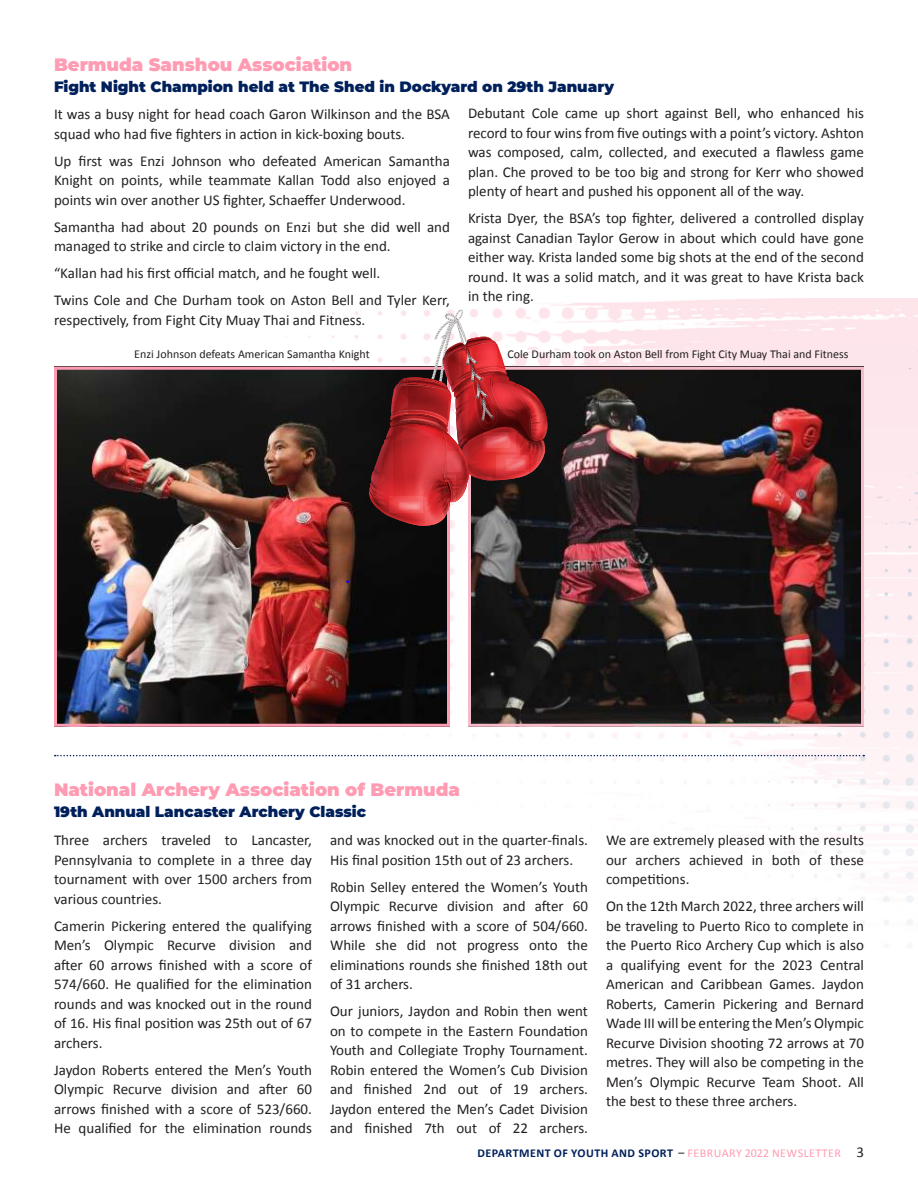
<style>
.page{position:relative;width:918px;height:1188px;background:#fff}
.page>*{position:absolute;margin:0;border:0;box-sizing:border-box;transform-origin:0 0}
.t1{font:900 18px "Montserrat";color:#ff9bb2}
.t2{font:15px/19.5px "Calibri";color:#231f20;text-align:justify}
.t3{font:900 15px "Montserrat";color:#00205b}
.t4{font:12px "Calibri";color:#231f20}
.t5{font:700 12px "Calibri";letter-spacing:.04em;color:#00205b}
.s1{font-weight:400;color:#231f20}
.s2{font-weight:400;color:#ff9bb2}
.s3{font-weight:400;font-size:15px;color:#231f20}
</style>
<div class="page">
<img style="left:188px;top:298px;width:730px;height:627px">
<img style="left:472px;top:371px;width:388px;height:352px">
<div style="left:468px;top:367px;width:396px;height:360px;border:3px solid #f7bac9"></div>
<img style="left:58px;top:371px;width:388px;height:352px">
<div style="left:54px;top:367px;width:396px;height:360px;border:3px solid #ff9bb2"></div>
<svg style="left:369px;top:309px;width:178px;height:217px"></svg>
<svg style="left:55px;top:755px;width:809px;height:1px"></svg>
<p class="t1" style="left:54px;top:52px;width:300px">Bermuda Sanshou Association</p>
<p class="t3" style="left:54px;top:76px;width:562px">Fight Night Champion held at The Shed in Dockyard on 29th January</p>
<p class="t2" style="left:54px;top:104px;width:397px">It was a busy night for head coach Garon Wilkinson and the BSA squad who had five fighters in action in kick-boxing bouts.</p>
<p class="t2" style="left:54px;top:151px;width:397px">Up first was Enzi Johnson who defeated American Samantha Knight on points, while teammate Kallan Todd also enjoyed a points win over another US fighter, Schaeffer Underwood.</p>
<p class="t2" style="left:54px;top:217px;width:397px">Samantha had about 20 pounds on Enzi but she did well and managed to strike and circle to claim victory in the end.</p>
<p class="t2" style="left:54px;top:259px;width:398px;line-height:27px">“Kallan had his first official match, and he fought well.<br>Twins Cole and Che Durham took on Aston Bell and Tyler Kerr,</p>
<p class="t2" style="left:54px;top:310px;width:313px">respectively, from Fight City Muay Thai and Fitness.</p>
<p class="t2" style="left:468px;top:103px;width:398px">Debutant Cole came up short against Bell, who enhanced his record to four wins from five outings with a point’s victory. Ashton was composed, calm, collected, and executed a flawless game plan. Che proved to be too big and strong for Kerr who showed plenty of heart and pushed his opponent all of the way.</p>
<p class="t2" style="left:468px;top:208px;width:398px">Krista Dyer, the BSA’s top fighter, delivered a controlled display against Canadian Taylor Gerow in about which could have gone either way. Krista landed some big shots at the end of the second round. It was a solid match, and it was great to have Krista back in the ring.</p>
<p class="t4" style="left:134px;top:345px;width:237px">Enzi Johnson defeats American Samantha Knight</p>
<p class="t4" style="left:508px;top:345px;width:342px">Cole Durham took on Aston Bell from Fight City Muay Thai and Fitness</p>
<p class="t1" style="left:54px;top:776px;width:407px">National Archery Association of Bermuda</p>
<p class="t3" style="left:54px;top:800px;width:314px">19th Annual Lancaster Archery Classic</p>
<p class="t2" style="left:54px;top:830px;width:260px">Three archers traveled to Lancaster, Pennsylvania to complete in a three day tournament with over 1500 archers from various countries.</p>
<p class="t2" style="left:54px;top:916px;width:260px">Camerin Pickering entered the qualifying Men’s Olympic Recurve division and after 60 arrows finished with a score of 574/660. He qualified for the elimination rounds and was knocked out in the round of 16. His final position was 25th out of 67 archers.</p>
<p class="t2" style="left:54px;top:1060px;width:260px">Jaydon Roberts entered the Men’s Youth Olympic Recurve division and after 60 arrows finished with a score of 523/660.<br>He qualified for the elimination rounds</p>
<p class="t2" style="left:330px;top:830px;width:259px">and was knocked out in the quarter-finals.<br>His final position 15th out of 23 archers.</p>
<p class="t2" style="left:330px;top:877px;width:260px">Robin Selley entered the Women’s Youth Olympic Recurve division and after 60 arrows finished with a score of 504/660.<br>While she did not progress onto the eliminations rounds she finished 18th out of 31 archers.</p>
<p class="t2" style="left:330px;top:1001px;width:259px">Our juniors, Jaydon and Robin then went on to compete in the Eastern Foundation Youth and Collegiate Trophy Tournament.<br>Robin entered the Women’s Cub Division and finished 2nd out of 19 archers.<br>Jaydon entered the Men’s Cadet Division and finished 7th out of 22 archers.</p>
<p class="t2" style="left:606px;top:830px;width:260px">We are extremely pleased with the results our archers achieved in both of these competitions.</p>
<p class="t2" style="left:606px;top:896px;width:260px">On the 12th March 2022, three archers will be traveling to Puerto Rico to complete in the Puerto Rico Archery Cup which is also a qualifying event for the 2023 Central American and Caribbean Games. Jaydon Roberts, Camerin Pickering and Bernard Wade III will be entering the Men’s Olympic Recurve Division shooting 72 arrows at 70 metres. They will also be competing in the Men’s Olympic Recurve Team Shoot. All the best to these three archers.</p>
<p class="t5" style="left:478px;top:1144px;width:388px">DEPARTMENT OF YOUTH AND SPORT <span class="s1">–</span> <span class="s2">FEBRUARY 2022 NEWSLETTER</span> <span class="s3">3</span></p>
</div>
